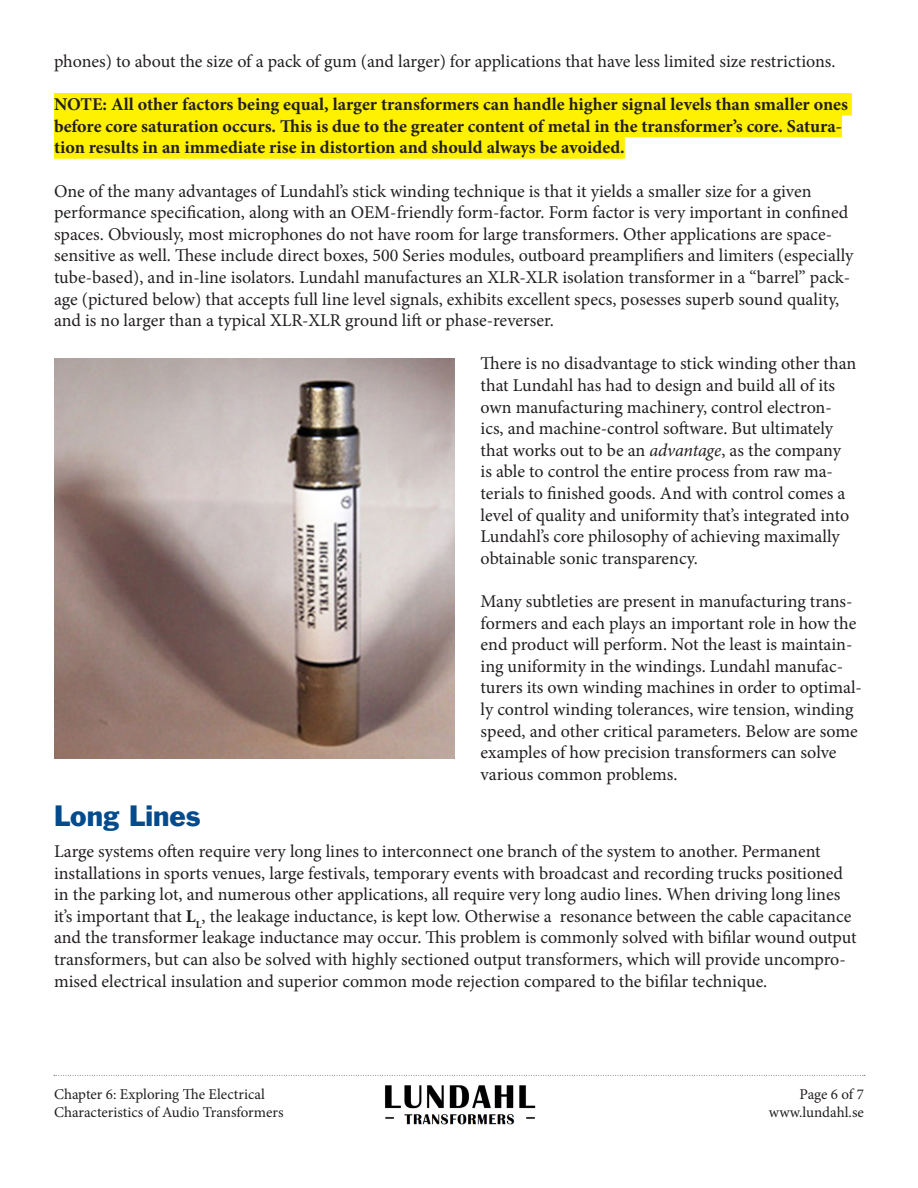
<style>
.page{position:relative;width:918px;height:1188px;background:#fff}
.page>*{position:absolute;margin:0;border:0;box-sizing:border-box;transform-origin:0 0}
.kw_-_header_text{font:27px "Franklin Gothic BT";color:#034b8d}
.t1{font:18px/21.6px "Minion Pro";color:#231f20}
.t2{font:700 18px/21.6px "Minion Pro";color:#231f20}
.t3{font:15px/18px "Minion Pro";color:#231f20;text-align:right}
.s1{font-style:italic}
.s2{font-weight:700}
</style>
<div class="page">
<svg style="left:54px;top:1075px;width:811px;height:1px"></svg>
<img style="left:385px;top:1085px;width:151px;height:40px">
<div style="left:54px;top:93px;width:798px;height:23px;background:#fff101"></div>
<div style="left:54px;top:115px;width:788px;height:22px;background:#fff101"></div>
<div style="left:54px;top:136px;width:571px;height:23px;background:#fff101"></div>
<img style="left:54px;top:358px;width:400px;height:401px">
<p class="t1" style="left:54px;top:51px;width:783px">phones) to about the size of a pack of gum (and larger) for applications that have less limited size restrictions.</p>
<p class="t2" style="left:54px;top:94px;width:795px">NOTE: All other factors being equal, larger transformers can handle higher signal levels than smaller ones before core saturation occurs. This is due to the greater content of metal in the transformer’s core. Satura&shy;tion results in an immediate rise in distortion and should always be avoided.</p>
<p class="t1" style="left:54px;top:180px;width:801px">One of the many advantages of Lundahl’s stick winding technique is that it yields a smaller size for a given performance specification, along with an OEM-friendly form-factor. Form factor is very important in confined spaces. Obviously, most microphones do not have room for large transformers. Other applications are space&shy;sensitive as well. These include direct boxes, 500 Series modules, outboard preamplifiers and limiters (especially tube-based), and in-line isolators. Lundahl manufactures an XLR-XLR isolation transformer in a “barrel” pack&shy;age (pictured below) that accepts full line level signals, exhibits excellent specs, posesses superb sound quality, and is no larger than a typical XLR-XLR ground lift or phase-reverser.</p>
<p class="t1" style="left:481px;top:353px;width:377px">There is no disadvantage to stick winding other than that Lundahl has had to design and build all of its own manufacturing machinery, control electron&shy;ics, and machine-control software. But ultimately that works out to be an <span class="s1">advantage</span>, as the company is able to control the entire process from raw ma&shy;terials to finished goods. And with control comes a level of quality and uniformity that’s integrated into Lundahl’s core philosophy of achieving maximally obtainable sonic transparency.</p>
<p class="t1" style="left:481px;top:591px;width:383px">Many subtleties are present in manufacturing trans&shy;formers and each plays an important role in how the end product will perform. Not the least is maintain&shy;ing uniformity in the windings. Lundahl manufac&shy;turers its own winding machines in order to optimal&shy;ly control winding tolerances, wire tension, winding speed, and other critical parameters. Below are some examples of how precision transformers can solve various common problems.</p>
<p class="kw_-_header_text" style="left:54px;top:800px;width:148px">Long Lines</p>
<p class="t1" style="left:54px;top:840px;width:804px">Large systems often require very long lines to interconnect one branch of the system to another. Permanent installations in sports venues, large festivals, temporary events with broadcast and recording trucks positioned in the parking lot, and numerous other applications, all require very long audio lines. When driving long lines it’s important that <span class="s2">L</span><sub>L</sub>, the leakage inductance, is kept low. Otherwise a resonance between the cable capacitance and the transformer leakage inductance may occur. This problem is commonly solved with bifilar wound output transformers, but can also be solved with highly sectioned output transformers, which will provide uncompro&shy;mised electrical insulation and superior common mode rejection compared to the bifilar technique.</p>
<p class="t3" style="left:54px;top:1085px;width:231px;text-align:left">Chapter 6: Exploring The Electrical<br>Characteristics of Audio Transformers</p>
<p class="t3" style="left:769px;top:1085px;width:97px">Page 6 of 7 www.lundahl.se</p>
</div>
